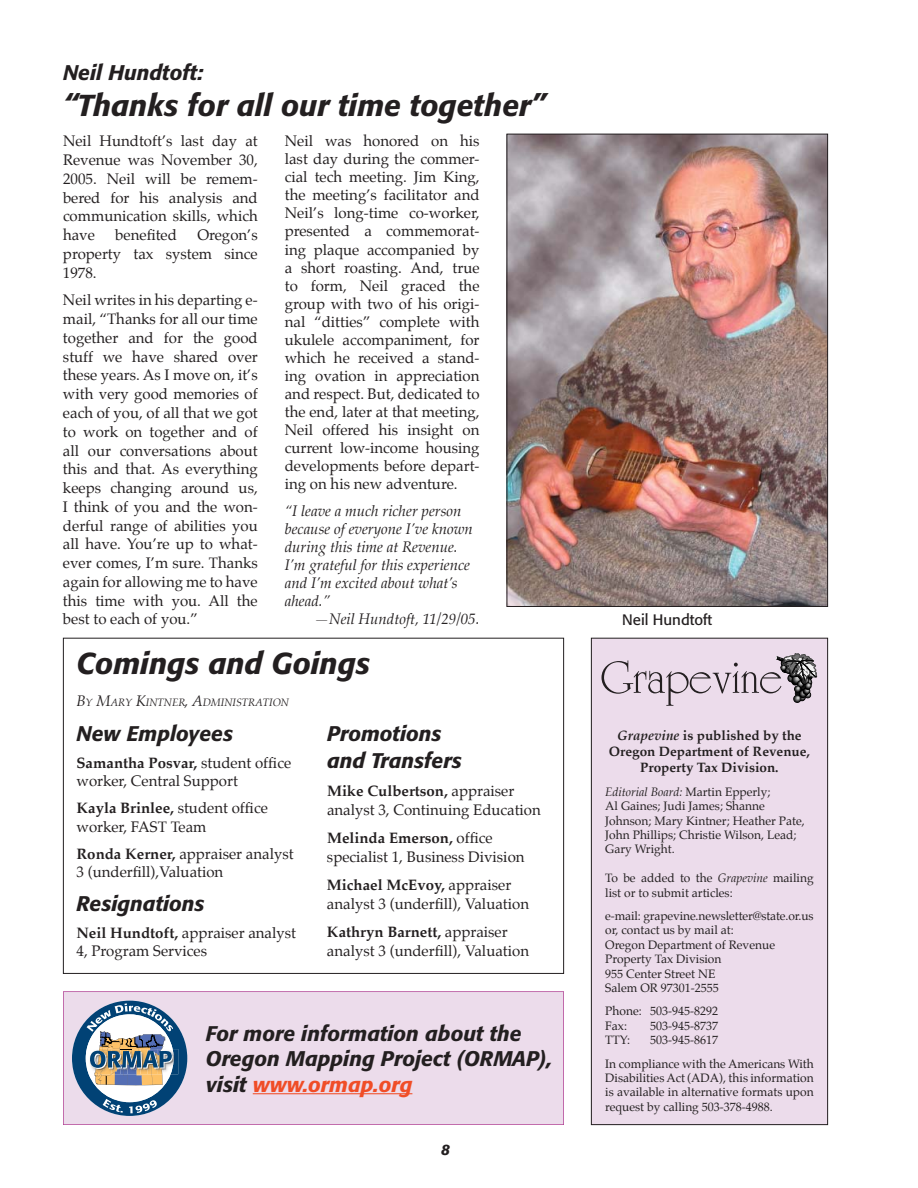
<style>
.page{position:relative;width:918px;height:1188px;background:#fff}
.page>*{position:absolute;margin:0;border:0;box-sizing:border-box;transform-origin:0 0}
.t1{font:italic 500 30px "Formata";color:#231f20}
.t2{font:italic 500 21px/25.2px "Formata";color:#231f20}
.t3{font:15px/18.8px "Palatino";color:#231f20}
.t4{font:italic 15px/18px "Palatino";color:#231f20}
.t5{font:15px "Formata";color:#231f20}
.t6{font:italic 500 15px "Formata";color:#231f20}
.t7{font:700 13.5px/16.2px "Palatino";color:#231f20;text-align:center}
.t8{font:12px/14.4px "Palatino";color:#231f20}
.t9{font:italic 10.5px "Palatino";color:#231f20}
.s1{font-size:15px}
.s2{font-weight:700}
.s3{color:#f04d27}
.s4{font-style:italic}
</style>
<div class="page">
<div style="left:63px;top:991px;width:501px;height:134px;background:#ecdceb"></div>
<div style="left:591px;top:638px;width:237px;height:487px;background:#ecdceb"></div>
<svg style="left:602px;top:653px;width:215px;height:53px"></svg>
<div style="left:591px;top:638px;width:237px;height:487px;border:1px solid #231f20"></div>
<img style="left:509px;top:136px;width:317px;height:469px">
<div style="left:507px;top:134px;width:321px;height:473px;border:1px solid #231f20"></div>
<svg style="left:72px;top:1001px;width:115px;height:115px"></svg>
<hr style="left:253px;top:1093px;width:159px;height:1px;background:#f04d27">
<h2 class="t2" style="left:63px;top:61px;width:142px">Neil Hundtoft:</h2>
<h1 class="t1" style="left:63px;top:92px;width:484px">“Thanks for all our time together”</h1>
<p class="t3" style="left:63px;top:133px;width:196px;text-align:justify">Neil Hundtoft’s last day at Revenue was November 30, 2005. Neil will be remem&shy;bered for his analysis and communication skills, which have</p>
<p class="t3" style="left:285px;top:133px;width:196px;line-height:18px;text-align:justify">Neil was honored on his last day during the commer&shy;cial tech meeting. Jim King, the meeting’s facilitator and Neil’s long-time co-worker, presented a commemorat&shy;ing plaque accompanied by a short roasting. And, true to form, Neil graced the group with two of his origi&shy;nal “ditties” complete with ukulele accompaniment, for which he received a stand&shy;ing ovation in appreciation and respect. But, dedicated to the end, later at that meeting, Neil offered his insight on current low-income housing developments before depart&shy;ing on his new adventure.</p>
<p class="t4" style="left:285px;top:503px;width:190px">“I leave a much richer person because of everyone I’ve known during this time at Revenue.<br>I’m grateful for this experience and I’m excited about what’s ahead.”</p>
<p class="t4" style="left:314px;top:611px;width:167px">—Neil Hundtoft, 11/29/05.</p>
<p class="t5" style="left:622px;top:613px;width:91px">Neil Hundtoft</p>
<p class="t3" style="left:115px;top:227px;width:63px">benefited</p>
<p class="t3" style="left:63px;top:227px;width:196px;text-align:justify;text-indent:134px">Oregon’s property tax system since 1978.</p>
<p class="t3" style="left:63px;top:292px;width:196px;text-align:justify">Neil writes in his departing e&shy;mail, “Thanks for all our time together and for the good stuff we have shared over these years. As I move on, it’s with very good memories of each of you, of all that we got to work on together and of all our conversations about this and that. As everything keeps changing around us, I think of you and the won&shy;derful range of abilities you all have. You’re up to what&shy;ever comes, I’m sure. Thanks again for allowing me to have this time with you. All the best to each of you.”</p>
<h1 class="t1" style="left:76px;top:651px;width:295px">Comings and Goings</h1>
<p class="t9" style="left:76px;top:697px;width:214px"><span class="s1">B</span>Y <span class="s1">M</span>ARY <span class="s1">K</span>INTNER<span class="s1">, A</span>DMINISTRATION</p>
<h2 class="t2" style="left:76px;top:723px;width:158px">New Employees</h2>
<p class="t3" style="left:76px;top:755px;width:216px;line-height:18px"><span class="s2">Samantha Posvar,</span> student office worker, Central Support</p>
<p class="t3" style="left:76px;top:800px;width:193px;line-height:18px"><span class="s2">Kayla Brinlee,</span> student office worker, FAST Team</p>
<p class="t3" style="left:76px;top:845px;width:219px;line-height:18px"><span class="s2">Ronda Kerner,</span> appraiser analyst<br>3 (underfill),Valuation</p>
<h2 class="t2" style="left:76px;top:892px;width:130px">Resignations</h2>
<p class="t3" style="left:76px;top:925px;width:221px;line-height:18px"><span class="s2">Neil Hundtoft,</span> appraiser analyst<br>4, Program Services</p>
<h2 class="t2" style="left:327px;top:723px;width:136px;line-height:26.2px">Promotions and Transfers</h2>
<p class="t3" style="left:327px;top:782px;width:215px"><span class="s2">Mike Culbertson,</span> appraiser analyst 3, Continuing Education</p>
<p class="t3" style="left:327px;top:829px;width:199px"><span class="s2">Melinda Emerson,</span> office specialist 1, Business Division</p>
<p class="t3" style="left:327px;top:876px;width:204px"><span class="s2">Michael McEvoy,</span> appraiser analyst 3 (underfill), Valuation</p>
<p class="t3" style="left:327px;top:923px;width:204px"><span class="s2">Kathryn Barnett,</span> appraiser analyst 3 (underfill), Valuation</p>
<h2 class="t2" style="left:206px;top:1023px;width:348px">For more information about the<br>Oregon Mapping Project (ORMAP), visit <span class="s3">www.ormap.org</span></h2>
<p class="t6" style="left:441px;top:1143px;width:10px">8</p>
<p class="t7" style="left:609px;top:728px;width:203px"><span class="s4">Grapevine</span> is published by the<br>Oregon Department of Revenue,<br>Property Tax Division.</p>
<p class="t8" style="left:605px;top:785px;width:201px"><span class="s4">Editorial Board:</span> Martin Epperly;<br>Al Gaines; Judi James; Shanne<br>Johnson; Mary Kintner; Heather Pate,<br>John Phillips; Christie Wilson, Lead;<br>Gary Wright.</p>
<p class="t8" style="left:605px;top:872px;width:210px">To be added to the <span class="s4">Grapevine</span> mailing list or to submit articles:</p>
<p class="t8" style="left:605px;top:909px;width:210px">e-mail: grapevine.newsletter@state.or.us or, contact us by mail at:<br>Oregon Department of Revenue<br>Property Tax Division<br>955 Center Street NE<br>Salem OR 97301-2555</p>
<p class="t8" style="left:605px;top:1005px;width:114px">Phone: 503-945-8292<br>Fax:</p>
<p class="t8" style="left:650px;top:1019px;width:69px">503-945-8737</p>
<p class="t8" style="left:605px;top:1034px;width:26px">TTY:</p>
<p class="t8" style="left:605px;top:1029px;width:210px;line-height:23.4px;text-indent:45px">503-945-8617<br>In compliance with the Americans With</p>
<p class="t8" style="left:605px;top:1071px;width:210px;text-align:justify">Disabilities Act (ADA), this information is available in alternative formats upon request by calling 503-378-4988.</p>
</div>
